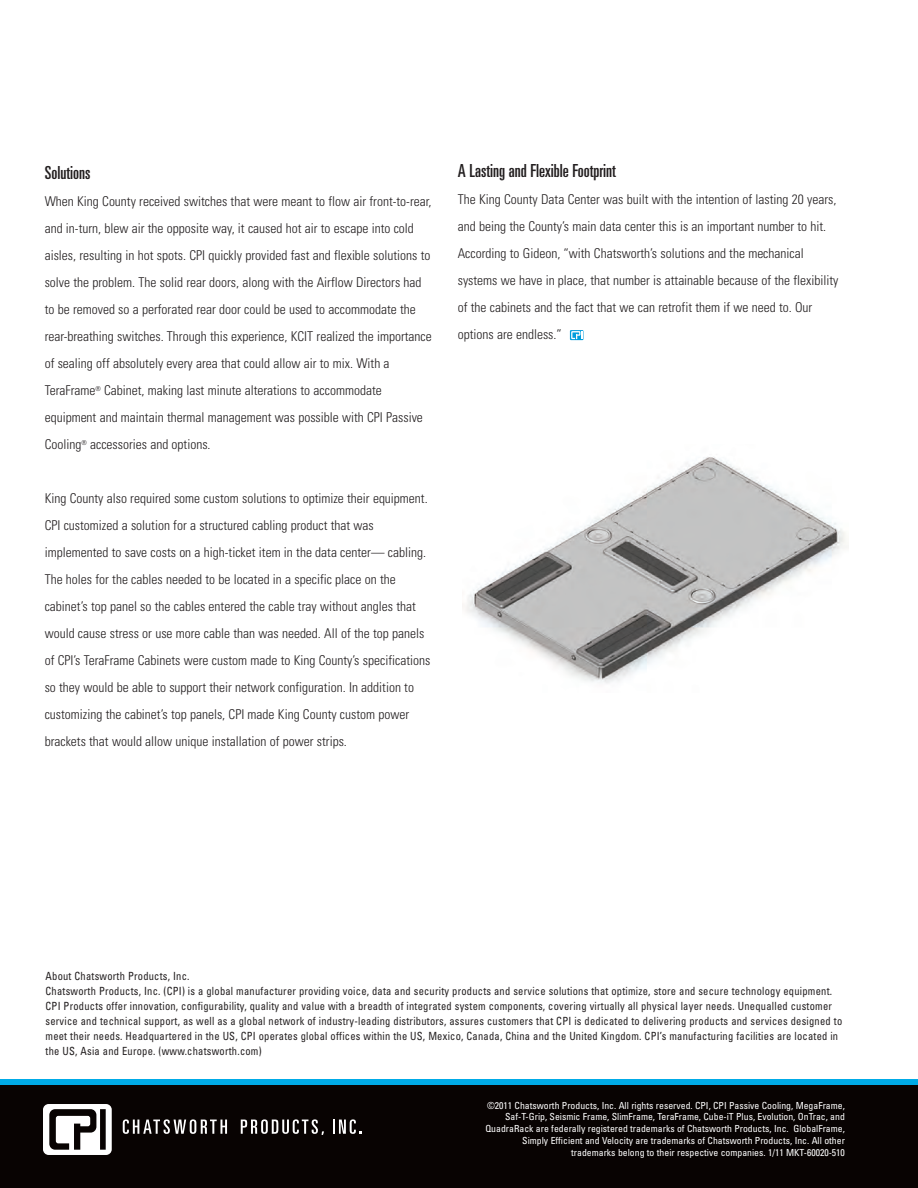
<style>
.page{position:relative;width:918px;height:1188px;background:#fff}
.page>*{position:absolute;margin:0;border:0;box-sizing:border-box;transform-origin:0 0}
.t1{font:ultra-condensed 18px "Univers LT Std";color:#231f20}
.t2{font:300 condensed 13.5px/27px "Univers LT Std";color:#231f20}
.t3{font:condensed 11.25px/15px "Univers LT Std";letter-spacing:.02em;color:#231f20;scale:.93 1}
.t4{font:condensed 9.75px/11.7px "Univers LT Std";color:#fff;text-align:right}
</style>
<div class="page">
<div style="left:0;top:1085px;width:918px;height:103px;background:#080302"></div>
<div style="left:0;top:1080px;width:918px;height:5px;background:#00abe7"></div>
<svg style="left:570px;top:330px;width:13px;height:10px"></svg>
<svg style="left:571px;top:331px;width:11px;height:8px"></svg>
<svg style="left:43px;top:1104px;width:69px;height:51px"></svg>
<svg style="left:123px;top:1119px;width:104px;height:15px"></svg>
<svg style="left:241px;top:1119px;width:83px;height:16px"></svg>
<svg style="left:333px;top:1119px;width:29px;height:15px"></svg>
<img style="left:462px;top:457px;width:385px;height:226px">
<h1 class="t1" style="left:45px;top:166px;width:47px">Solutions</h1>
<p class="t2" style="left:45px;top:189px;width:389px">When King County received switches that were meant to flow air front-to-rear, and in-turn, blew air the opposite way, it caused hot air to escape into cold aisles, resulting in hot spots. CPI quickly provided fast and flexible solutions to solve the problem. The solid rear doors, along with the Airflow Directors had to be removed so a perforated rear door could be used to accommodate the rear-breathing switches. Through this experience, KCIT realized the importance of sealing off absolutely every area that could allow air to mix. With a TeraFrame<sup>®</sup> Cabinet, making last minute alterations to accommodate equipment and maintain thermal management was possible with CPI Passive Cooling<sup>®</sup> accessories and options.</p>
<p class="t2" style="left:45px;top:486px;width:387px">King County also required some custom solutions to optimize their equipment.<br>CPI customized a solution for a structured cabling product that was implemented to save costs on a high-ticket item in the data center— cabling.<br>The holes for the cables needed to be located in a specific place on the cabinet’s top panel so the cables entered the cable tray without angles that would cause stress or use more cable than was needed. All of the top panels of CPI’s TeraFrame Cabinets were custom made to King County’s specifications so they would be able to support their network configuration. In addition to customizing the cabinet’s top panels, CPI made King County custom power brackets that would allow unique installation of power strips.</p>
<h1 class="t1" style="left:458px;top:164px;width:160px">A Lasting and Flexible Footprint</h1>
<p class="t2" style="left:458px;top:187px;width:382px">The King County Data Center was built with the intention of lasting 20 years, and being the County’s main data center this is an important number to hit.<br>According to Gideon, “with Chatsworth’s solutions and the mechanical systems we have in place, that number is attainable because of the flexibility of the cabinets and the fact that we can retrofit them if we need to. Our options are endless.”</p>
<p class="t3" style="left:46px;top:969px;width:858px">About Chatsworth Products, Inc.<br>Chatsworth Products, Inc. (CPI) is a global manufacturer providing voice, data and security products and service solutions that optimize, store and secure technology equipment.<br>CPI Products offer innovation, configurability, quality and value with a breadth of integrated system components, covering virtually all physical layer needs. Unequalled customer service and technical support, as well as a global network of industry-leading distributors, assures customers that CPI is dedicated to delivering products and services designed to meet their needs. Headquartered in the US, CPI operates global offices within the US, Mexico, Canada, China and the United Kingdom. CPI’s manufacturing facilities are located in the US, Asia and Europe. (www.chatsworth.com)</p>
<p class="t4" style="left:485px;top:1100px;width:361px">©2011 Chatsworth Products, Inc. All rights reserved. CPI, CPI Passive Cooling, MegaFrame, Saf-T-Grip, Seismic Frame, SlimFrame, TeraFrame, Cube-iT Plus, Evolution, OnTrac, and QuadraRack are federally registered trademarks of Chatsworth Products, Inc. GlobalFrame, Simply Efficient and Velocity are trademarks of Chatsworth Products, Inc. All other trademarks belong to their respective companies. 1/11 MKT-60020-510</p>
</div>
